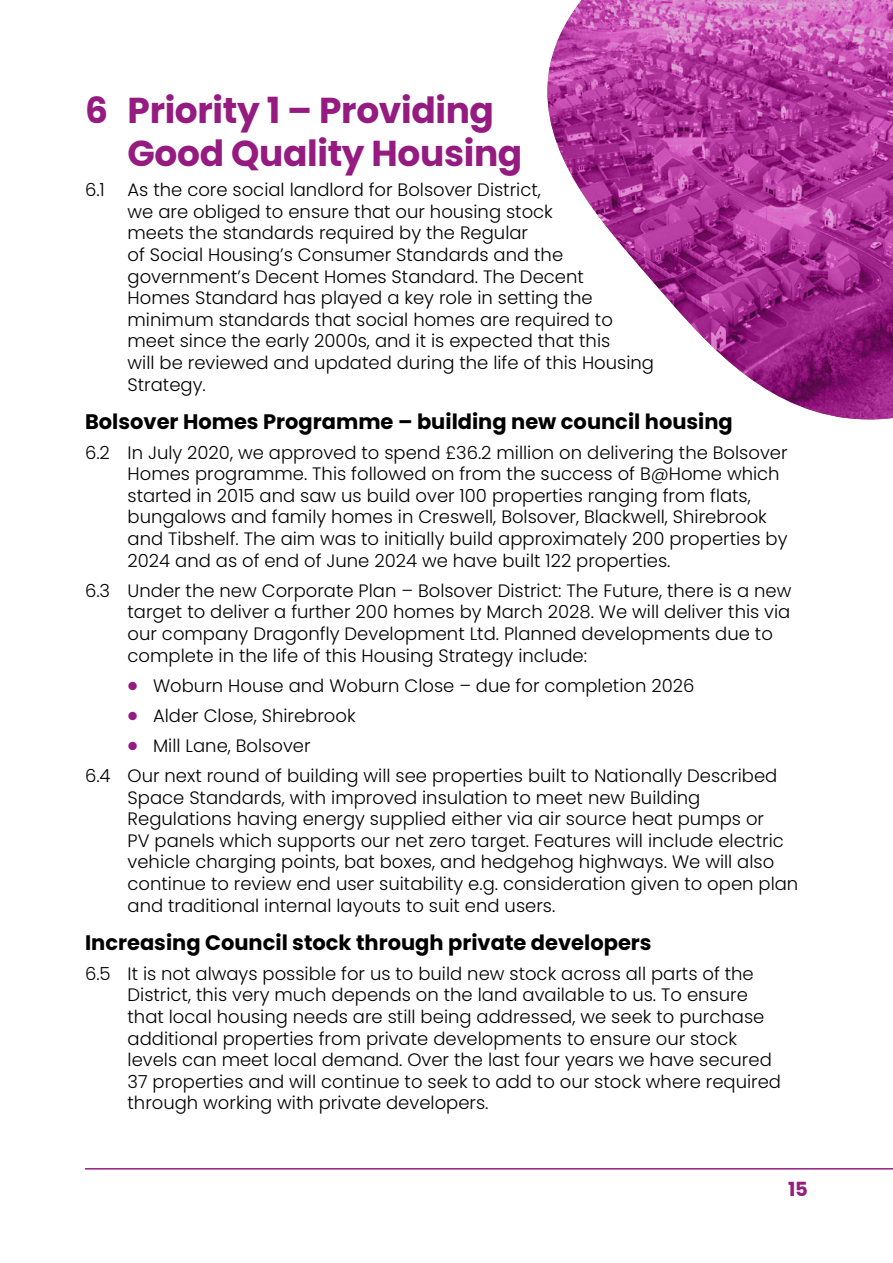
<style>
.page{position:relative;width:893px;height:1263px;background:#fff}
.page>*{position:absolute;margin:0;border:0;box-sizing:border-box;transform-origin:0 0}
.header_2_number_list{font:700 36px/43.2px "Poppins";letter-spacing:-.01em;color:#951b81}
.header_3{font:700 21px "Poppins";color:#000}
.t1{font:700 19.5px "Poppins";color:#951b81}
.paragraph_numbered{font:300 18px/21.6px "Poppins";color:#000}
.indented_bullets{font:300 18px "Poppins";color:#000}
.s1{font-size:36px;color:#951b81}
</style>
<div class="page">
<hr style="left:85px;top:1168px;width:808px;height:1px;background:#951b81">
<img style="left:547px;top:0;width:346px;height:420px">
<h2 class="header_2_number_list" style="left:128px;top:89px;width:396px;text-indent:-43px">6 Priority 1 – Providing<br>Good Quality Housing</h2>
<p class="paragraph_numbered" style="left:85px;top:179px;width:21px">6.1</p>
<p class="paragraph_numbered" style="left:128px;top:179px;width:528px">As the core social landlord for Bolsover District,<br>we are obliged to ensure that our housing stock<br>meets the standards required by the Regular<br>of Social Housing’s Consumer Standards and the government’s Decent Homes Standard. The Decent<br>Homes Standard has played a key role in setting the minimum standards that social homes are required to meet since the early 2000s, and it is expected that this<br>will be reviewed and updated during the life of this Housing Strategy.</p>
<h3 class="header_3" style="left:85px;top:409px;width:649px">Bolsover Homes Programme – building new council housing</h3>
<p class="paragraph_numbered" style="left:128px;top:442px;width:661px;text-indent:-43px">6.2 In July 2020, we approved to spend £36.2 million on delivering the Bolsover Homes programme. This followed on from the success of B@Home which started in 2015 and saw us build over 100 properties ranging from flats, bungalows and family homes in Creswell, Bolsover, Blackwell, Shirebrook and Tibshelf. The aim was to initially build approximately 200 properties by 2024 and as of end of June 2024 we have built 122 properties.</p>
<p class="paragraph_numbered" style="left:128px;top:580px;width:665px;text-indent:-43px">6.3 Under the new Corporate Plan – Bolsover District: The Future, there is a new target to deliver a further 200 homes by March 2028. We will deliver this via our company Dragonfly Development Ltd. Planned developments due to complete in the life of this Housing Strategy include:</p>
<p class="indented_bullets" style="left:126px;top:675px;width:570px"><span class="s1">•</span> Woburn House and Woburn Close – due for completion 2026</p>
<p class="indented_bullets" style="left:126px;top:705px;width:231px"><span class="s1">•</span> Alder Close, Shirebrook</p>
<p class="indented_bullets" style="left:126px;top:735px;width:186px"><span class="s1">•</span> Mill Lane, Bolsover</p>
<p class="paragraph_numbered" style="left:128px;top:765px;width:672px;text-indent:-43px">6.4 Our next round of building will see properties built to Nationally Described Space Standards, with improved insulation to meet new Building Regulations having energy supplied either via air source heat pumps or<br>PV panels which supports our net zero target. Features will include electric vehicle charging points, bat boxes, and hedgehog highways. We will also continue to review end user suitability e.g. consideration given to open plan and traditional internal layouts to suit end users.</p>
<h3 class="header_3" style="left:85px;top:930px;width:568px">Increasing Council stock through private developers</h3>
<p class="paragraph_numbered" style="left:128px;top:963px;width:655px;text-indent:-43px">6.5 It is not always possible for us to build new stock across all parts of the District, this very much depends on the land available to us. To ensure that local housing needs are still being addressed, we seek to purchase additional properties from private developments to ensure our stock levels can meet local demand. Over the last four years we have secured 37 properties and will continue to seek to add to our stock where required through working with private developers.</p>
<p class="t1" style="left:788px;top:1177px;width:21px">15</p>
</div>
